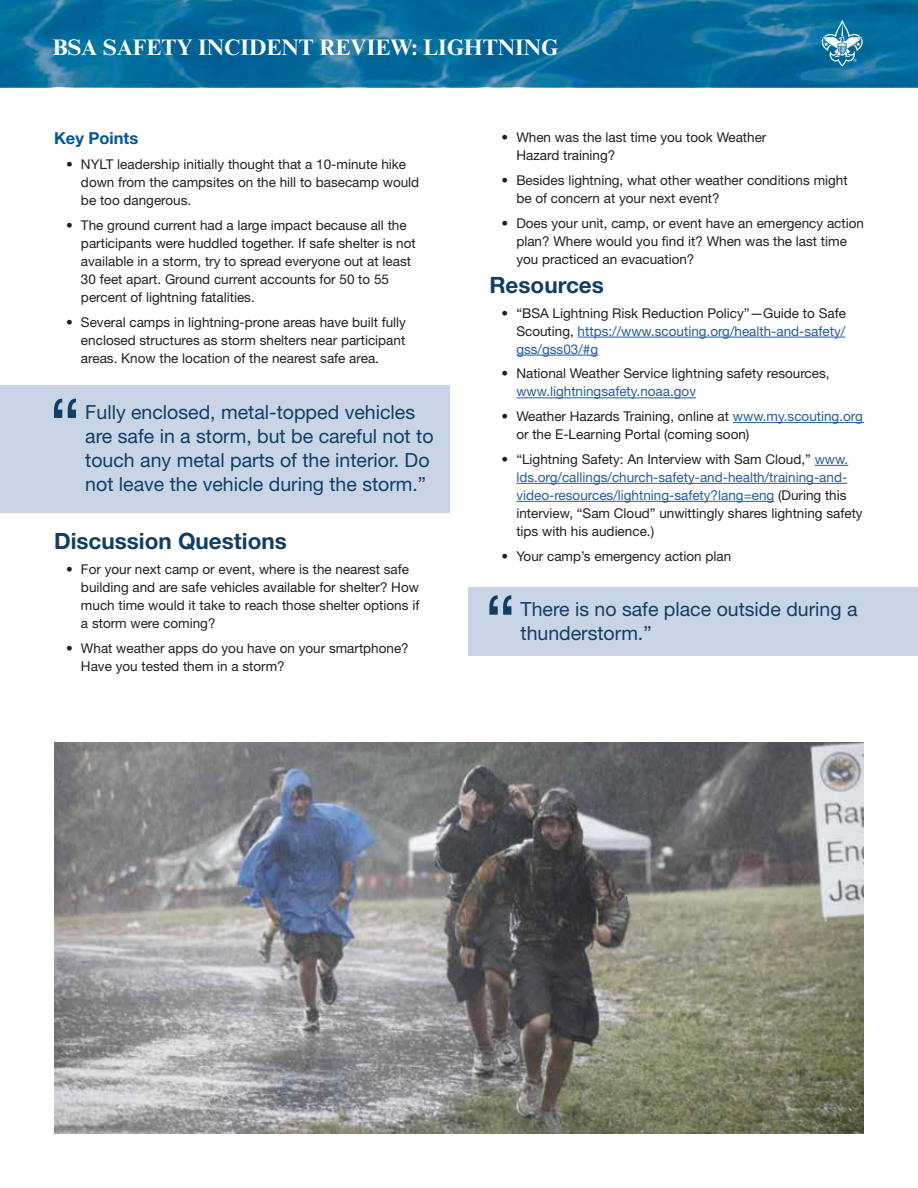
<style>
.page{position:relative;width:918px;height:1188px;background:#fff}
.page>*{position:absolute;margin:0;border:0;box-sizing:border-box;transform-origin:0 0}
.t1{font:700 22.5px "Times New Roman MT Std";color:#fff}
.t2{font:700 22.5px "Helvetica Neue LT Std";color:#103e65}
.t3{font:19.5px/24px "Helvetica Neue LT Std";color:#103e65}
.t4{font:700 16.5px "Helvetica Neue LT Std";color:#005596}
.t5{font:13.5px/18px "Helvetica Neue LT Std";color:#231f20}
.t6{font:13.5px "Helvetica Neue LT Std";color:#215e9e}
.s1{color:#215e9e}
</style>
<div class="page">
<hr style="left:578px;top:337px;width:267px;height:1px;background:#215e9e">
<hr style="left:516px;top:355px;width:82px;height:1px;background:#215e9e">
<hr style="left:516px;top:398px;width:180px;height:1px;background:#215e9e">
<hr style="left:733px;top:422px;width:131px;height:1px;background:#215e9e">
<hr style="left:815px;top:465px;width:33px;height:1px;background:#215e9e">
<hr style="left:516px;top:483px;width:331px;height:1px;background:#215e9e">
<hr style="left:516px;top:501px;width:258px;height:1px;background:#215e9e">
<svg style="left:0;top:0;width:918px;height:87px;background:#096d9d"></svg>
<svg style="left:822px;top:20px;width:41px;height:47px;background:#4593b7"></svg>
<div style="left:468px;top:587px;width:450px;height:69px;background:#c9d5e7"></div>
<img style="left:54px;top:742px;width:810px;height:392px">
<svg style="left:489px;top:595px;width:22px;height:20px"></svg>
<div style="left:0;top:385px;width:450px;height:128px;background:#c9d5e7"></div>
<svg style="left:54px;top:399px;width:22px;height:19px"></svg>
<h1 class="t1" style="left:53px;top:33px;width:507px">BSA SAFETY INCIDENT REVIEW: LIGHTNING</h1>
<p class="t4" style="left:54px;top:128px;width:86px">Key Points</p>
<p class="t5" style="left:81px;top:155px;width:340px;text-indent:-15px">• NYLT leadership initially thought that a 10-minute hike down from the campsites on the hill to basecamp would be too dangerous.</p>
<p class="t5" style="left:81px;top:216px;width:336px;text-indent:-15px">• The ground current had a large impact because all the participants were huddled together. If safe shelter is not available in a storm, try to spread everyone out at least 30 feet apart. Ground current accounts for 50 to 55 percent of lightning fatalities.</p>
<p class="t5" style="left:81px;top:313px;width:327px;text-align:justify;text-indent:-15px">• Several camps in lightning-prone areas have built fully enclosed structures as storm shelters near participant areas. Know the location of the nearest safe area.</p>
<h2 class="t3" style="left:85px;top:400px;width:350px">Fully enclosed, metal-topped vehicles are safe in a storm, but be careful not to touch any metal parts of the interior. Do not leave the vehicle during the storm.”</h2>
<h1 class="t2" style="left:54px;top:527px;width:234px">Discussion Questions</h1>
<p class="t5" style="left:81px;top:560px;width:340px;text-indent:-15px">• For your next camp or event, where is the nearest safe building and are safe vehicles available for shelter? How much time would it take to reach those shelter options if a storm were coming?</p>
<p class="t5" style="left:81px;top:639px;width:329px;text-indent:-15px">• What weather apps do you have on your smartphone?<br>Have you tested them in a storm?</p>
<p class="t5" style="left:516px;top:128px;width:252px;text-indent:-15px">• When was the last time you took Weather<br>Hazard training?</p>
<p class="t5" style="left:516px;top:171px;width:333px;text-indent:-15px">• Besides lightning, what other weather conditions might be of concern at your next event?</p>
<p class="t5" style="left:516px;top:214px;width:349px;text-indent:-15px">• Does your unit, camp, or event have an emergency action plan? Where would you find it? When was the last time you practiced an evacuation?</p>
<h1 class="t2" style="left:489px;top:271px;width:116px">Resources</h1>
<p class="t5" style="left:516px;top:304px;width:331px;text-align:justify;text-indent:-15px">• “BSA Lightning Risk Reduction Policy”—Guide to Safe Scouting, <span class="s1">https://www.scouting.org/health-and-safety/ gss/gss03/#g</span></p>
<p class="t5" style="left:501px;top:364px;width:330px">• National Weather Service lightning safety resources,</p>
<p class="t6" style="left:516px;top:384px;width:181px">www.lightningsafety.noaa.gov</p>
<p class="t5" style="left:516px;top:407px;width:348px;text-indent:-15px">• Weather Hazards Training, online at <span class="s1">www.my.scouting.org </span>or the E-Learning Portal (coming soon)</p>
<p class="t5" style="left:516px;top:450px;width:348px;text-indent:-15px">• “Lightning Safety: An Interview with Sam Cloud,” <span class="s1">www. lds.org/callings/church-safety-and-health/training-and&shy;video-resources/lightning-safety?lang=eng</span> (During this interview, “Sam Cloud” unwittingly shares lightning safety tips with his audience.)</p>
<p class="t5" style="left:501px;top:547px;width:231px">• Your camp’s emergency action plan</p>
<h2 class="t3" style="left:521px;top:597px;width:338px">There is no safe place outside during a thunderstorm.”</h2>
</div>
